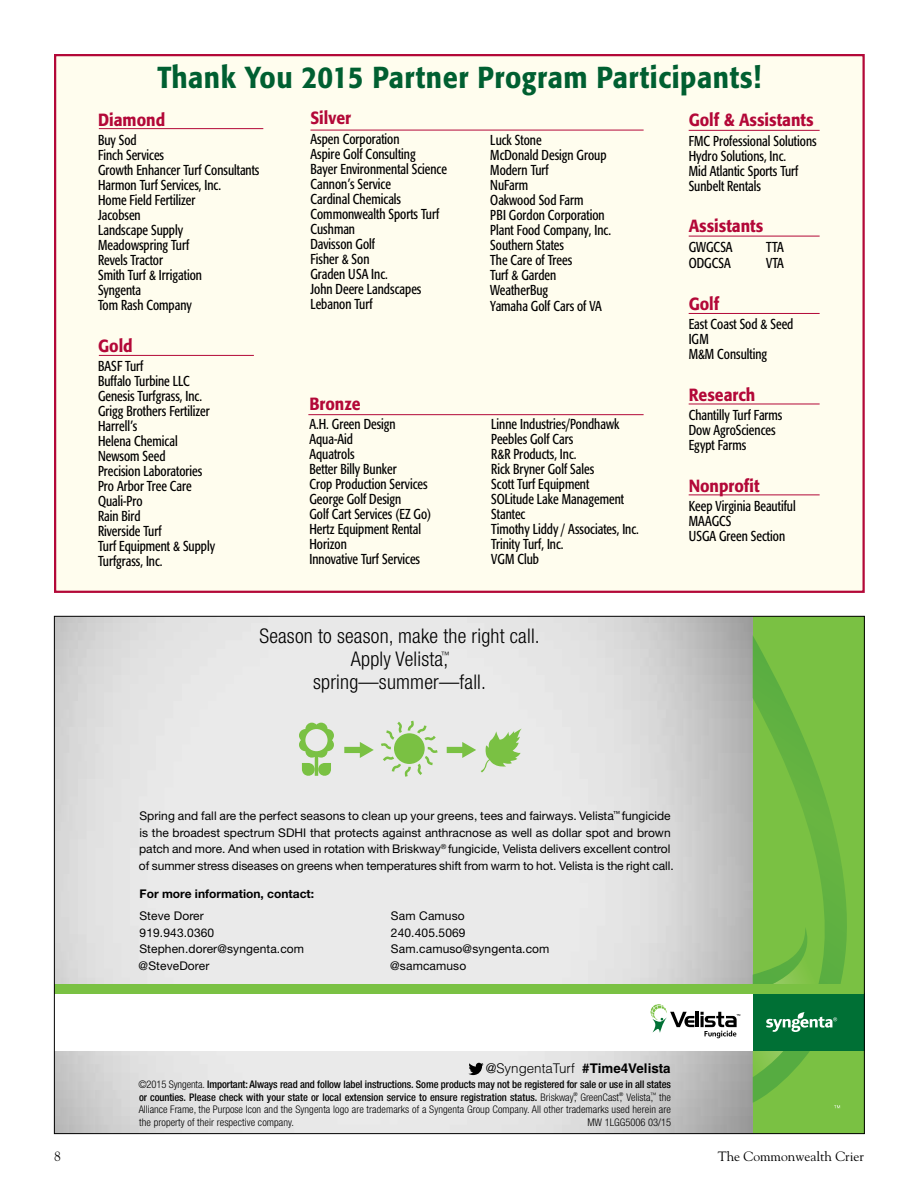
<style>
.page{position:relative;width:918px;height:1188px;background:#fff}
.page>*{position:absolute;margin:0;border:0;box-sizing:border-box;transform-origin:0 0}
.t1{font:500 30px "Formata";letter-spacing:.02em;color:#005f31;scale:.9 1}
.t2{font:300 condensed 20.25px/23.2px "Helvetica Neue LT Std";letter-spacing:.01em;color:#000;text-align:center}
.t3{font:500 17.4px "Formata";color:#b30838;scale:.9 1}
.t4{font:condensed 14.25px/15px "Formata";color:#000;scale:.9 1}
.t5{font:13.5px "Goudy";color:#000}
.t6{font:300 13.35px "Helvetica LT Std";color:#000}
.t7{font:12px/16.5px "Helvetica Neue LT Std";color:#000}
.t8{font:700 12px "Helvetica Neue LT Std";color:#000}
.t9{font:300 condensed 10.5px/12.6px "Helvetica Neue LT Std";letter-spacing:.01em;color:#000;text-align:justify}
.t10{font:300 condensed 8.85px "Helvetica Neue LT Std";color:#000}
.s1{font-weight:700}
.s2{font-weight:500}
</style>
<div class="page">
<div style="left:54px;top:54px;width:811px;height:539px;background:#fffdee;border:2px solid #b30838"></div>
<hr style="left:99px;top:128px;width:164px;height:1px;background:#b30838">
<hr style="left:99px;top:355px;width:155px;height:1px;background:#b30838">
<hr style="left:310px;top:130px;width:334px;height:1px;background:#b30838">
<hr style="left:308px;top:414px;width:336px;height:1px;background:#b30838">
<hr style="left:689px;top:130px;width:131px;height:1px;background:#b30838">
<hr style="left:689px;top:236px;width:131px;height:1px;background:#b30838">
<hr style="left:689px;top:313px;width:131px;height:1px;background:#b30838">
<hr style="left:689px;top:404px;width:131px;height:1px;background:#b30838">
<hr style="left:689px;top:495px;width:131px;height:1px;background:#b30838">
<svg style="left:299px;top:723px;width:35px;height:53px;background:#b2d597"></svg>
<svg style="left:344px;top:742px;width:30px;height:16px"></svg>
<div style="left:394px;top:733px;width:31px;height:31px;background:#7ac143;border-radius:50%"></div>
<svg style="left:417px;top:747px;width:21px;height:28px"></svg>
<svg style="left:408px;top:721px;width:28px;height:19px"></svg>
<svg style="left:381px;top:722px;width:21px;height:27px"></svg>
<svg style="left:383px;top:756px;width:28px;height:21px"></svg>
<svg style="left:447px;top:729px;width:75px;height:43px;background:#c5dcb3"></svg>
<svg style="left:468px;top:1063px;width:16px;height:12px"></svg>
<div style="left:753px;top:616px;width:111px;height:518px;background:#7ac143"></div>
<svg style="left:753px;top:636px;width:94px;height:467px"></svg>
<svg style="left:834px;top:1105px;width:6px;height:3px"></svg>
<div style="left:753px;top:994px;width:111px;height:57px;background:#007035"></div>
<div style="left:54px;top:984px;width:810px;height:10px;background:#7ac143"></div>
<svg style="left:753px;top:939px;width:84px;height:138px"></svg>
<hr style="left:696px;top:1012px;width:3px;height:15px;background:#000">
<svg style="left:651px;top:1004px;width:43px;height:29px"></svg>
<svg style="left:701px;top:1012px;width:39px;height:26px"></svg>
<h1 class="t1" style="left:157px;top:59px;width:672px">Thank You 2015 Partner Program Participants!</h1>
<p class="t3" style="left:98px;top:109px;width:76px">Diamond</p>
<p class="t4" style="left:98px;top:133px;width:181px">Buy Sod<br>Finch Services<br>Growth Enhancer Turf Consultants<br>Harmon Turf Services, Inc.<br>Home Field Fertilizer<br>Jacobsen<br>Landscape Supply<br>Meadowspring Turf<br>Revels Tractor<br>Smith Turf &amp; Irrigation<br>Syngenta<br>Tom Rash Company</p>
<p class="t3" style="left:98px;top:335px;width:40px">Gold</p>
<p class="t4" style="left:98px;top:359px;width:131px">BASF Turf<br>Buffalo Turbine LLC<br>Genesis Turfgrass, Inc.<br>Grigg Brothers Fertilizer<br>Harrell’s<br>Helena Chemical<br>Newsom Seed<br>Precision Laboratories<br>Pro Arbor Tree Care<br>Quali-Pro<br>Rain Bird<br>Riverside Turf<br>Turf Equipment &amp; Supply<br>Turfgrass, Inc.</p>
<p class="t3" style="left:310px;top:108px;width:47px">Silver</p>
<p class="t4" style="left:310px;top:131px;width:153px">Aspen Corporation<br>Aspire Golf Consulting<br>Bayer Environmental Science<br>Cannon’s Service<br>Cardinal Chemicals<br>Commonwealth Sports Turf<br>Cushman<br>Davisson Golf<br>Fisher &amp; Son<br>Graden USA Inc.<br>John Deere Landscapes<br>Lebanon Turf</p>
<p class="t4" style="left:490px;top:132px;width:136px">Luck Stone<br>McDonald Design Group<br>Modern Turf<br>NuFarm<br>Oakwood Sod Farm<br>PBI Gordon Corporation<br>Plant Food Company, Inc.<br>Southern States<br>The Care of Trees<br>Turf &amp; Garden<br>WeatherBug<br>Yamaha Golf Cars of VA</p>
<p class="t3" style="left:689px;top:109px;width:140px">Golf &amp; Assistants</p>
<p class="t4" style="left:689px;top:133px;width:144px">FMC Professional Solutions<br>Hydro Solutions, Inc.<br>Mid Atlantic Sports Turf<br>Sunbelt Rentals</p>
<p class="t3" style="left:689px;top:215px;width:84px">Assistants</p>
<p class="t4" style="left:689px;top:239px;width:50px">GWGCSA</p>
<p class="t4" style="left:766px;top:239px;width:21px">TTA</p>
<p class="t4" style="left:689px;top:256px;width:48px">ODGCSA</p>
<p class="t4" style="left:766px;top:256px;width:21px">VTA</p>
<p class="t3" style="left:689px;top:293px;width:36px">Golf</p>
<p class="t4" style="left:689px;top:317px;width:118px">East Coast Sod &amp; Seed<br>IGM<br>M&amp;M Consulting</p>
<p class="t3" style="left:689px;top:384px;width:76px">Research</p>
<p class="t4" style="left:689px;top:408px;width:106px">Chantilly Turf Farms<br>Dow AgroSciences<br>Egypt Farms</p>
<p class="t3" style="left:689px;top:475px;width:80px">Nonprofit</p>
<p class="t4" style="left:689px;top:499px;width:120px">Keep Virginia Beautiful<br>MAAGCS<br>USGA Green Section</p>
<p class="t3" style="left:309px;top:393px;width:59px">Bronze</p>
<p class="t4" style="left:309px;top:417px;width:137px">A.H. Green Design<br>Aqua-Aid<br>Aquatrols<br>Better Billy Bunker<br>Crop Production Services<br>George Golf Design<br>Golf Cart Services (EZ Go)<br>Hertz Equipment Rental<br>Horizon<br>Innovative Turf Services</p>
<p class="t4" style="left:491px;top:417px;width:166px">Linne Industries/Pondhawk<br>Peebles Golf Cars<br>R&amp;R Products, Inc.<br>Rick Bryner Golf Sales<br>Scott Turf Equipment<br>SOLitude Lake Management<br>Stantec<br>Timothy Liddy / Associates, Inc.<br>Trinity Turf, Inc.<br>VGM Club</p>
<h2 class="t2" style="left:259px;top:624px;width:282px">Season to season, make the right call.<br>Apply Velista,</h2>
<p class="t10" style="left:441px;top:650px;width:10px">™</p>
<h2 class="t2" style="left:313px;top:670px;width:174px">spring—summer—fall.</h2>
<p class="t7" style="left:139px;top:808px;width:536px">Spring and fall are the perfect seasons to clean up your greens, tees and fairways. Velista<sup>™</sup> fungicide is the broadest spectrum SDHI that protects against anthracnose as well as dollar spot and brown patch and more. And when used in rotation with Briskway<sup>®</sup> fungicide, Velista delivers excellent control of summer stress diseases on greens when temperatures shift from warm to hot. Velista is the right call.</p>
<p class="t8" style="left:140px;top:886px;width:176px">For more information, contact:</p>
<p class="t7" style="left:139px;top:908px;width:167px">Steve Dorer<br>919.943.0360<br>Stephen.dorer@syngenta.com @SteveDorer</p>
<p class="t7" style="left:390px;top:908px;width:161px">Sam Camuso<br>240.405.5069<br>Sam.camuso@syngenta.com @samcamuso</p>
<p class="t6" style="left:486px;top:1060px;width:186px">@SyngentaTurf <span class="s1">#Time4Velista</span></p>
<p class="t9" style="left:138px;top:1078px;width:534px">©2015 Syngenta. <span class="s2">Important: Always read and follow label instructions. Some products may not be registered for sale or use in all states or counties. Please check with your state or local extension service to ensure registration status.</span> Briskway<sup>®</sup>, GreenCast<sup>®</sup>, Velista<sup>™</sup>, the Alliance Frame, the Purpose Icon and the Syngenta logo are trademarks of a Syngenta Group Company. All other trademarks used herein are the property of their respective company.</p>
<p class="t9" style="left:587px;top:1116px;width:85px">MW 1LGG5006 03/15</p>
<p class="t5" style="left:54px;top:1148px;width:8px">8</p>
<p class="t5" style="left:718px;top:1148px;width:148px">The Commonwealth Crier</p>
</div>
